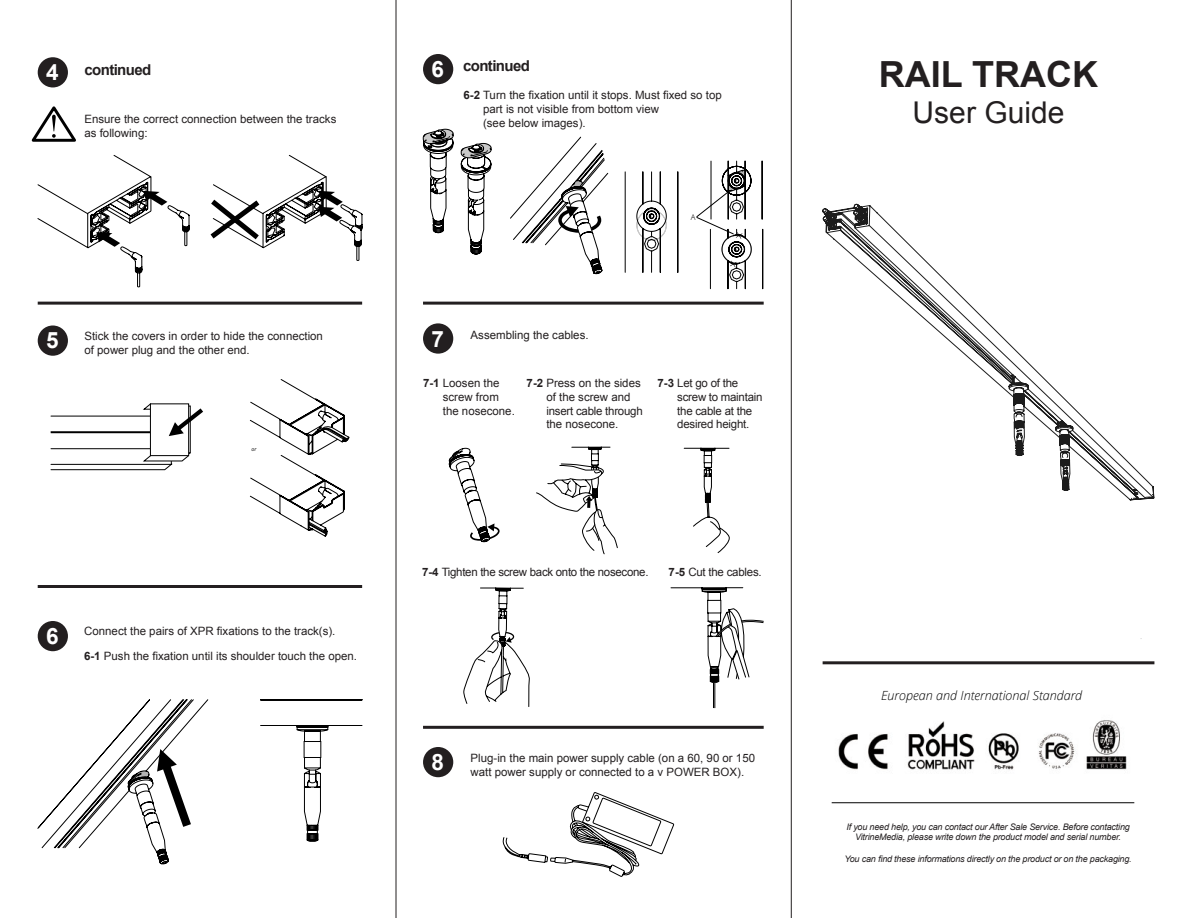
<style>
.page{position:relative;width:1188px;height:918px;background:#fff}
.page>*{position:absolute;margin:0;border:0;box-sizing:border-box;transform-origin:0 0}
.t1{font:700 36px "Arial";color:#231f20}
.t2{font:30px "Arial";color:#231f20}
.t3{font:700 22.5px "Arial";color:#fff}
.t4{font:700 15px "Arial";letter-spacing:-.04em;color:#231f20}
.t5{font:italic 300 12.6px "Open Sans";color:#000}
.t6{font:11.55px/13.8px "Arial";color:#231f20}
.t7{font:11.55px/13.8px "Arial";letter-spacing:-.02em;color:#231f20}
.t8{font:11.55px "Arial";letter-spacing:-.025em;color:#231f20}
.t9{font:italic 9px/10.8px "Arial";letter-spacing:-.02em;color:#231f20;text-align:center}
.t10{font:300 7.95px "Open Sans";color:#000}
.t11{font:italic 5.25px "Open Sans";color:#000}
.t12{font:italic 300 5.25px "Open Sans";color:#000}
.s1{font-weight:700}
</style>
<div class="page">
<svg style="left:822px;top:204px;width:332px;height:297px"></svg>
<hr style="left:832px;top:802px;width:302px;height:1px;background:#000">
<img style="left:838px;top:720px;width:289px;height:50px">
<hr style="left:823px;top:661px;width:331px;height:3px;background:#231f20">
<div style="left:38px;top:57px;width:30px;height:30px;background:#231f20;border-radius:50%"></div>
<div style="left:38px;top:326px;width:30px;height:30px;background:#231f20;border-radius:50%"></div>
<div style="left:38px;top:621px;width:30px;height:30px;background:#231f20;border-radius:50%"></div>
<div style="left:423px;top:54px;width:30px;height:30px;background:#231f20;border-radius:50%"></div>
<div style="left:423px;top:323px;width:30px;height:31px;background:#231f20;border-radius:50%"></div>
<div style="left:423px;top:747px;width:30px;height:30px;background:#231f20;border-radius:50%"></div>
<svg style="left:31px;top:106px;width:45px;height:36px"></svg>
<svg style="left:37px;top:155px;width:325px;height:132px"></svg>
<svg style="left:51px;top:379px;width:298px;height:158px"></svg>
<svg style="left:38px;top:699px;width:170px;height:166px"></svg>
<svg style="left:260px;top:700px;width:102px;height:142px"></svg>
<svg style="left:510px;top:137px;width:98px;height:138px"></svg>
<svg style="left:625px;top:171px;width:53px;height:102px"></svg>
<svg style="left:696px;top:161px;width:67px;height:128px"></svg>
<svg style="left:423px;top:129px;width:69px;height:125px"></svg>
<svg style="left:449px;top:448px;width:51px;height:95px"></svg>
<svg style="left:536px;top:447px;width:82px;height:107px"></svg>
<svg style="left:684px;top:448px;width:46px;height:105px"></svg>
<svg style="left:463px;top:588px;width:67px;height:119px"></svg>
<svg style="left:671px;top:587px;width:93px;height:121px"></svg>
<svg style="left:503px;top:792px;width:171px;height:85px"></svg>
<hr style="left:38px;top:302px;width:324px;height:3px;background:#231f20">
<hr style="left:423px;top:302px;width:341px;height:3px;background:#231f20">
<hr style="left:423px;top:726px;width:341px;height:3px;background:#231f20">
<hr style="left:38px;top:585px;width:324px;height:3px;background:#231f20">
<hr style="left:791px;top:0;width:1px;height:918px;background:#231f20">
<hr style="left:396px;top:0;width:1px;height:918px;background:#231f20">
<p class="t3" style="left:46px;top:57px;width:14px">4</p>
<p class="t4" style="left:84px;top:60px;width:68px">continued</p>
<p class="t4" style="left:463px;top:56px;width:68px">continued</p>
<p class="t3" style="left:432px;top:54px;width:14px">6</p>
<p class="t6" style="left:84px;top:112px;width:253px">Ensure the correct connection between the tracks as following:</p>
<p class="t6" style="left:483px;top:88px;width:240px;text-indent:-20px"><span class="s1">6-2</span> Turn the fixation until it stops. Must fixed so top part is not visible from bottom view<br>(see below images).</p>
<p class="t1" style="left:879px;top:50px;width:221px">RAIL TRACK</p>
<p class="t2" style="left:913px;top:93px;width:153px">User Guide</p>
<p class="t10" style="left:691px;top:212px;width:6px">A</p>
<p class="t3" style="left:46px;top:325px;width:14px">5</p>
<p class="t6" style="left:84px;top:329px;width:240px">Stick the covers in order to hide the connection of power plug and the other end.</p>
<p class="t6" style="left:471px;top:328px;width:119px">Assembling the cables.</p>
<p class="t3" style="left:432px;top:324px;width:14px">7</p>
<p class="t6" style="left:443px;top:376px;width:74px;text-indent:-20px"><span class="s1">7-1</span> Loosen the screw from the nosecone.</p>
<p class="t6" style="left:546px;top:376px;width:98px;text-indent:-20px"><span class="s1">7-2</span> Press on the sides of the screw and insert cable through the nosecone.</p>
<p class="t7" style="left:677px;top:376px;width:87px;text-indent:-20px"><span class="s1">7-3</span> Let go of the screw to maintain the cable at the desired height.</p>
<p class="t11" style="left:252px;top:446px;width:7px">or</p>
<p class="t8" style="left:422px;top:564px;width:228px"><span class="s1">7-4</span> Tighten the screw back onto the nosecone.</p>
<p class="t7" style="left:669px;top:565px;width:95px"><span class="s1">7-5</span> Cut the cables.</p>
<p class="t3" style="left:46px;top:621px;width:14px">6</p>
<p class="t6" style="left:84px;top:624px;width:253px">Connect the pairs of XPR fixations to the track(s).</p>
<p class="t12" style="left:1141px;top:633px;width:3px">.</p>
<p class="t6" style="left:84px;top:650px;width:275px"><span class="s1">6-1</span> Push the fixation until its shoulder touch the open.</p>
<p class="t5" style="left:881px;top:686px;width:203px">European and International Standard</p>
<p class="t3" style="left:432px;top:748px;width:14px">8</p>
<p class="t6" style="left:471px;top:751px;width:286px">Plug-in the main power supply cable (on a 60, 90 or 150 watt power supply or connected to a v POWER BOX).</p>
<p class="t9" style="left:846px;top:821px;width:285px">If you need help, you can contact our After Sale Service. Before contacting<br>VitrineMedia, please write down the product model and serial number.</p>
<p class="t9" style="left:844px;top:854px;width:289px">You can find these informations directly on the product or on the packaging.</p>
</div>
